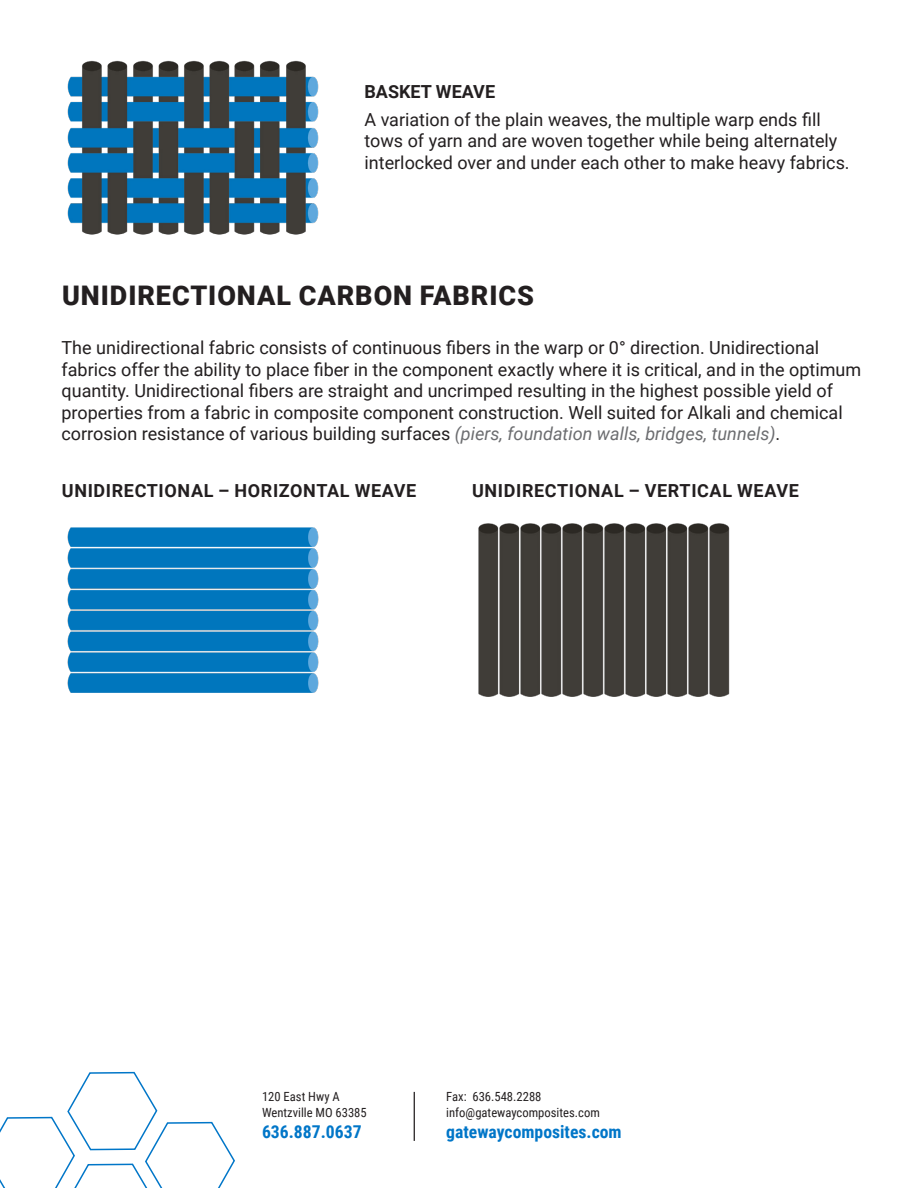
<style>
.page{position:relative;width:918px;height:1188px;background:#fff}
.page>*{position:absolute;margin:0;border:0;box-sizing:border-box;transform-origin:0 0}
.t1{font:900 27px "Roboto";letter-spacing:.035em;color:#231f20}
.t2{font:18px/21.6px "Roboto";color:#231f20}
.t3{font:700 18px "Roboto";letter-spacing:.035em;color:#231f20}
.t4{font:700 18px "Roboto";color:#231f20}
.t5{font:700 17.7px "Roboto Condensed";color:#0076c8}
.t6{font:12.6px/15.1px "Roboto Condensed";color:#231f20}
.s1{font-style:italic;color:#6c6d70}
</style>
<div class="page">
<svg style="left:0;top:1071px;width:235px;height:117px"></svg>
<hr style="left:414px;top:1092px;width:1px;height:49px;background:#231f20">
<img style="left:67px;top:60px;width:252px;height:175px">
<img style="left:67px;top:527px;width:252px;height:166px">
<img style="left:478px;top:523px;width:252px;height:174px">
<p class="t4" style="left:364px;top:78px;width:132px">BASKET WEAVE</p>
<p class="t2" style="left:364px;top:108px;width:487px">A variation of the plain weaves, the multiple warp ends fill tows of yarn and are woven together while being alternately interlocked over and under each other to make heavy fabrics.</p>
<p class="t1" style="left:62px;top:277px;width:473px">UNIDIRECTIONAL CARBON FABRICS</p>
<p class="t2" style="left:62px;top:336px;width:801px">The unidirectional fabric consists of continuous fibers in the warp or 0° direction. Unidirectional fabrics offer the ability to place fiber in the component exactly where it is critical, and in the optimum quantity. Unidirectional fibers are straight and uncrimped resulting in the highest possible yield of properties from a fabric in composite component construction. Well suited for Alkali and chemical corrosion resistance of various building surfaces <span class="s1">(piers, foundation walls, bridges, tunnels)</span>.</p>
<p class="t3" style="left:62px;top:478px;width:356px">UNIDIRECTIONAL – HORIZONTAL WEAVE</p>
<p class="t3" style="left:472px;top:478px;width:328px">UNIDIRECTIONAL – VERTICAL WEAVE</p>
<p class="t6" style="left:262px;top:1089px;width:106px">120 East Hwy A<br>Wentzville MO 63385</p>
<p class="t5" style="left:262px;top:1119px;width:101px">636.887.0637</p>
<p class="t6" style="left:446px;top:1089px;width:155px">Fax: 636.548.2288 info@gatewaycomposites.com</p>
<p class="t5" style="left:446px;top:1119px;width:177px">gatewaycomposites.com</p>
</div>
